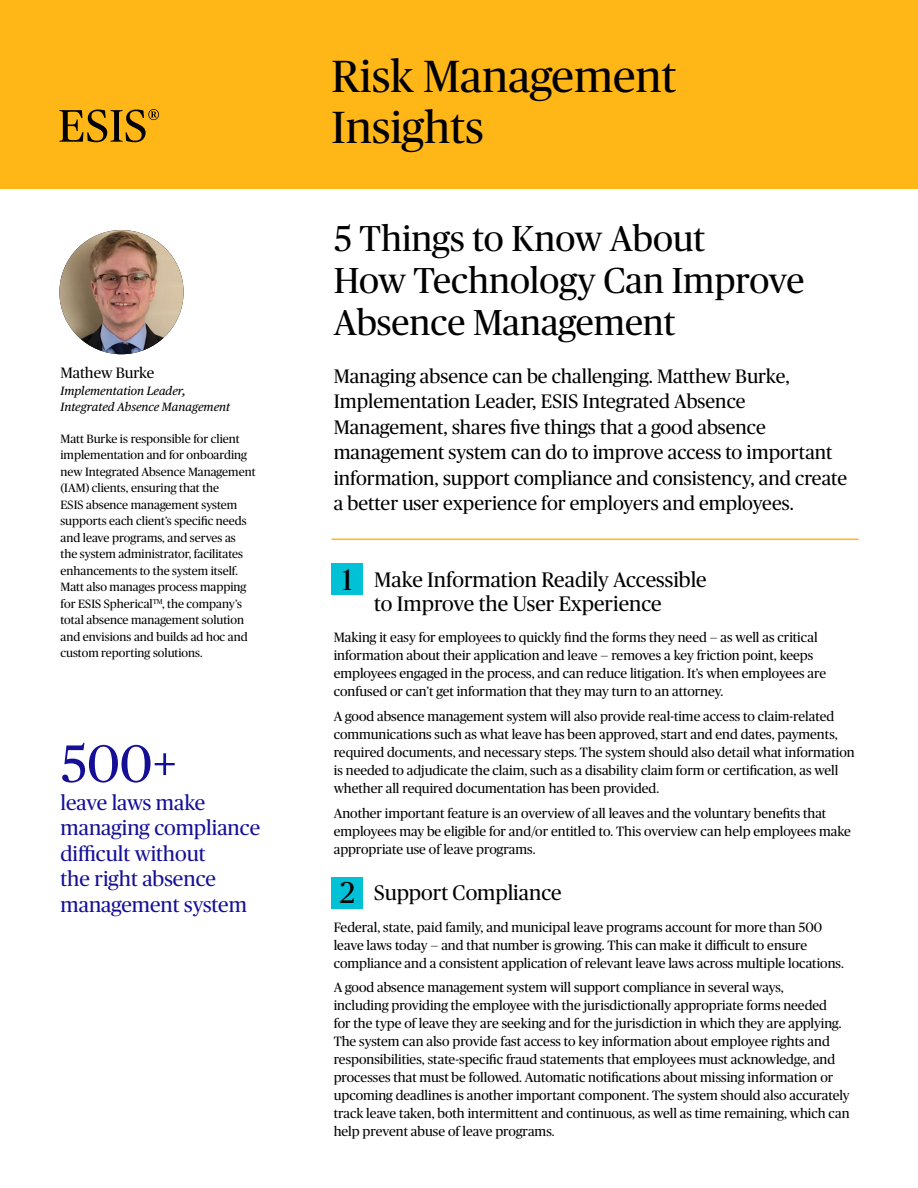
<style>
.page{position:relative;width:918px;height:1188px;background:#fff}
.page>*{position:absolute;margin:0;border:0;box-sizing:border-box;transform-origin:0 0}
.Call_Out{font:52.65px "Chubb Publico";color:#150f96}
.t1{font:45px/51px "Chubb Publico";color:#000}
.Article_Subject{font:36px/42px "Chubb Publico";color:#000}
.Number{font:30px "Chubb Publico";color:#000}
.Call_Out-2{font:21px/25.5px "Chubb Publico";color:#150f96}
.Subheads{font:21px/24px "Chubb Publico";color:#000}
.Intro{font:19.5px/25.5px "Chubb Publico";color:#000}
.Bio_Name{font:15px "Chubb Publico";letter-spacing:-.005em;color:#000}
.body_coppy{font:13.5px/18px "Chubb Publico";color:#000}
.BIO{font:12px/16.5px "Chubb Publico";color:#000}
.Bio_Title{font:italic 12px/16.5px "Publico Text";color:#000}
</style>
<div class="page">
<div style="left:0;top:0;width:918px;height:189px;background:#ffb617"></div>
<svg style="left:59px;top:109px;width:100px;height:33px"></svg>
<hr style="left:332px;top:539px;width:527px;height:1px;background:#ffb617">
<div style="left:332px;top:564px;width:31px;height:31px;background:#01c1d6"></div>
<div style="left:332px;top:877px;width:31px;height:31px;background:#01c1d6"></div>
<img style="left:59px;top:230px;width:125px;height:124px;border-radius:62px">
<h1 class="Bio_Name" style="left:60px;top:362px;width:95px">Mathew Burke</h1>
<h2 class="Bio_Title" style="left:60px;top:382px;width:171px">Implementation Leader,<br>Integrated Absence Management</h2>
<p class="BIO" style="left:60px;top:430px;width:197px">Matt Burke is responsible for client implementation and for onboarding new Integrated Absence Management (IAM) clients, ensuring that the<br>ESIS absence management system supports each client’s specific needs and leave programs, and serves as the system administrator, facilitates enhancements to the system itself.<br>Matt also manages process mapping for ESIS Spherical<sup>TM</sup>, the company’s total absence management solution and envisions and builds ad hoc and custom reporting solutions.</p>
<p class="Call_Out" style="left:60px;top:727px;width:118px">500+</p>
<p class="Call_Out-2" style="left:60px;top:788px;width:201px">leave laws make managing compliance difficult without<br>the right absence management system</p>
<h1 class="t1" style="left:332px;top:49px;width:346px">Risk Management<br>Insights</h1>
<h1 class="Article_Subject" style="left:334px;top:216px;width:472px">5 Things to Know About<br>How Technology Can Improve<br>Absence Management</h1>
<p class="Intro" style="left:334px;top:362px;width:515px">Managing absence can be challenging. Matthew Burke, Implementation Leader, ESIS Integrated Absence Management, shares five things that a good absence management system can do to improve access to important information, support compliance and consistency, and create a better user experience for employers and employees.</p>
<h1 class="Number" style="left:342px;top:558px;width:12px">1</h1>
<h2 class="Subheads" style="left:374px;top:566px;width:334px">Make Information Readily Accessible to Improve the User Experience</h2>
<p class="body_coppy" style="left:334px;top:628px;width:494px">Making it easy for employees to quickly find the forms they need — as well as critical information about their application and leave — removes a key friction point, keeps employees engaged in the process, and can reduce litigation. It’s when employees are confused or can’t get information that they may turn to an attorney.</p>
<p class="body_coppy" style="left:334px;top:707px;width:523px">A good absence management system will also provide real-time access to claim-related communications such as what leave has been approved, start and end dates, payments, required documents, and necessary steps. The system should also detail what information is needed to adjudicate the claim, such as a disability claim form or certification, as well whether all required documentation has been provided.</p>
<p class="body_coppy" style="left:334px;top:803px;width:519px">Another important feature is an overview of all leaves and the voluntary benefits that employees may be eligible for and/or entitled to. This overview can help employees make appropriate use of leave programs.</p>
<h1 class="Number" style="left:340px;top:872px;width:17px">2</h1>
<h2 class="Subheads" style="left:374px;top:880px;width:189px">Support Compliance</h2>
<p class="body_coppy" style="left:334px;top:917px;width:512px">Federal, state, paid family, and municipal leave programs account for more than 500 leave laws today — and that number is growing. This can make it difficult to ensure compliance and a consistent application of relevant leave laws across multiple locations.</p>
<p class="body_coppy" style="left:334px;top:978px;width:518px">A good absence management system will support compliance in several ways,<br>including providing the employee with the jurisdictionally appropriate forms needed<br>for the type of leave they are seeking and for the jurisdiction in which they are applying.<br>The system can also provide fast access to key information about employee rights and responsibilities, state-specific fraud statements that employees must acknowledge, and processes that must be followed. Automatic notifications about missing information or upcoming deadlines is another important component. The system should also accurately track leave taken, both intermittent and continuous, as well as time remaining, which can help prevent abuse of leave programs.</p>
</div>
